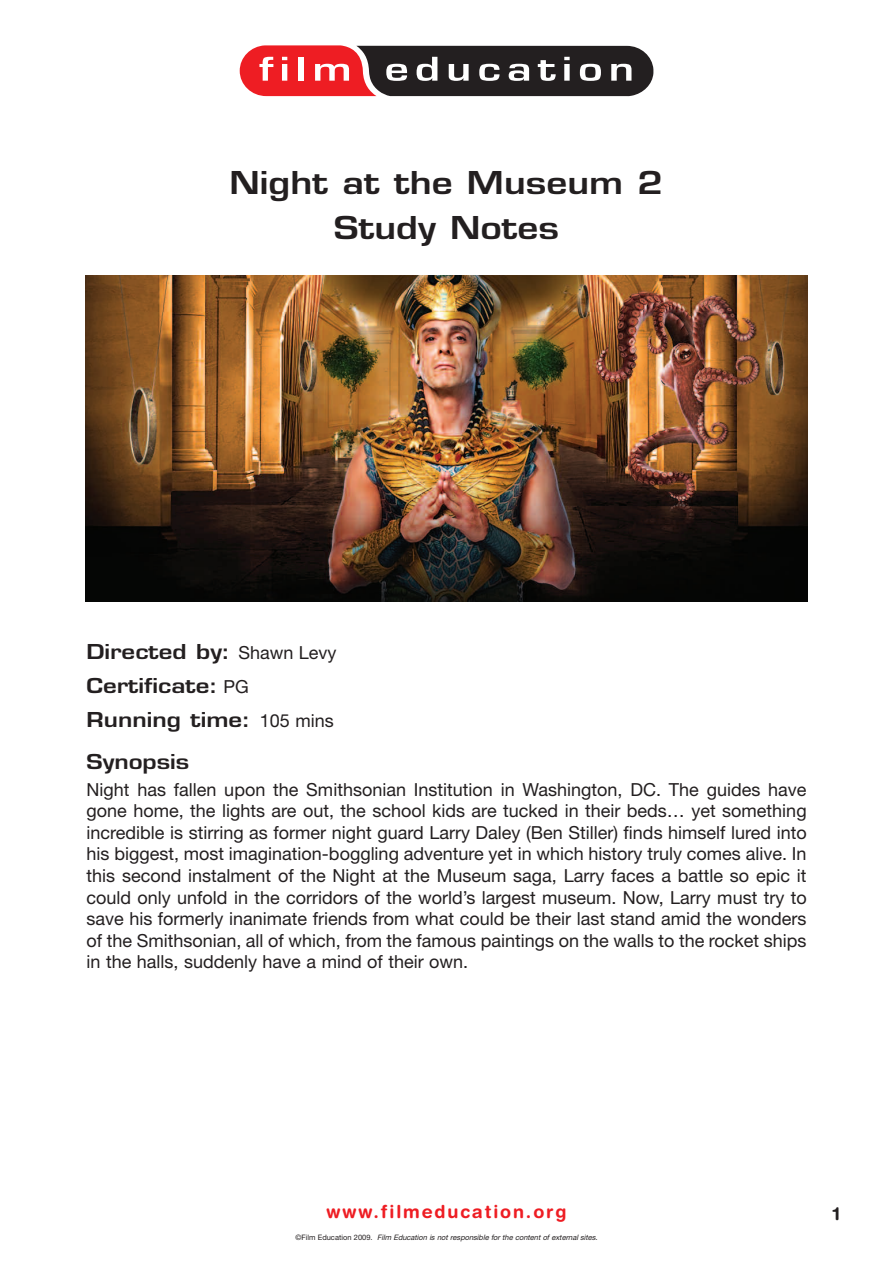
<style>
.page{position:relative;width:893px;height:1263px;background:#fff}
.page>*{position:absolute;margin:0;border:0;box-sizing:border-box;transform-origin:0 0}
.t1{font:700 34.5px/45.2px "Eurose";color:#231f20;text-align:center}
.t2{font:700 22.5px/33.8px "Eurose";color:#231f20}
.t3{font:18px/21.6px "Helvetica Neue";color:#231f20;text-align:justify}
.t4{font:700 18px "Helvetica Rounded";letter-spacing:.105em;color:#ee1d23}
.t5{font:700 18px "Helvetica Rounded";color:#231f20}
.t6{font:italic 7.5px "Helvetica Neue";color:#231f20}
.s1{font-family:"Helvetica Neue";font-weight:400;font-size:18px}
.s2{font-style:normal}
</style>
<div class="page">
<svg style="left:239px;top:45px;width:415px;height:52px;background:#7e4a4c"></svg>
<img style="left:85px;top:276px;width:723px;height:326px">
<h1 class="t1" style="left:229px;top:163px;width:435px">Night at the Museum 2<br>Study Notes</h1>
<p class="t2" style="left:87px;top:637px;width:252px">Directed by: <span class="s1">Shawn Levy<br></span>Certificate: <span class="s1">PG<br></span>Running time: <span class="s1">105 mins</span></p>
<p class="t2" style="left:87px;top:747px;width:104px">Synopsis</p>
<p class="t3" style="left:87px;top:780px;width:722px">Night has fallen upon the Smithsonian Institution in Washington, DC. The guides have gone home, the lights are out, the school kids are tucked in their beds… yet something incredible is stirring as former night guard Larry Daley (Ben Stiller) finds himself lured into his biggest, most imagination-boggling adventure yet in which history truly comes alive. In this second instalment of the Night at the Museum saga, Larry faces a battle so epic it could only unfold in the corridors of the world’s largest museum. Now, Larry must try to save his formerly inanimate friends from what could be their last stand amid the wonders of the Smithsonian, all of which, from the famous paintings on the walls to the rocket ships in the halls, suddenly have a mind of their own.</p>
<p class="t4" style="left:327px;top:1205px;width:241px">www.filmeducation.org</p>
<p class="t6" style="left:295px;top:1235px;width:305px"><span class="s2">© F i l m E d u c a t i o n 2 0 0 9 .</span> Film Education is not responsible for the content of external sites.</p>
<p class="t5" style="left:833px;top:1207px;width:9px">1</p>
</div>
